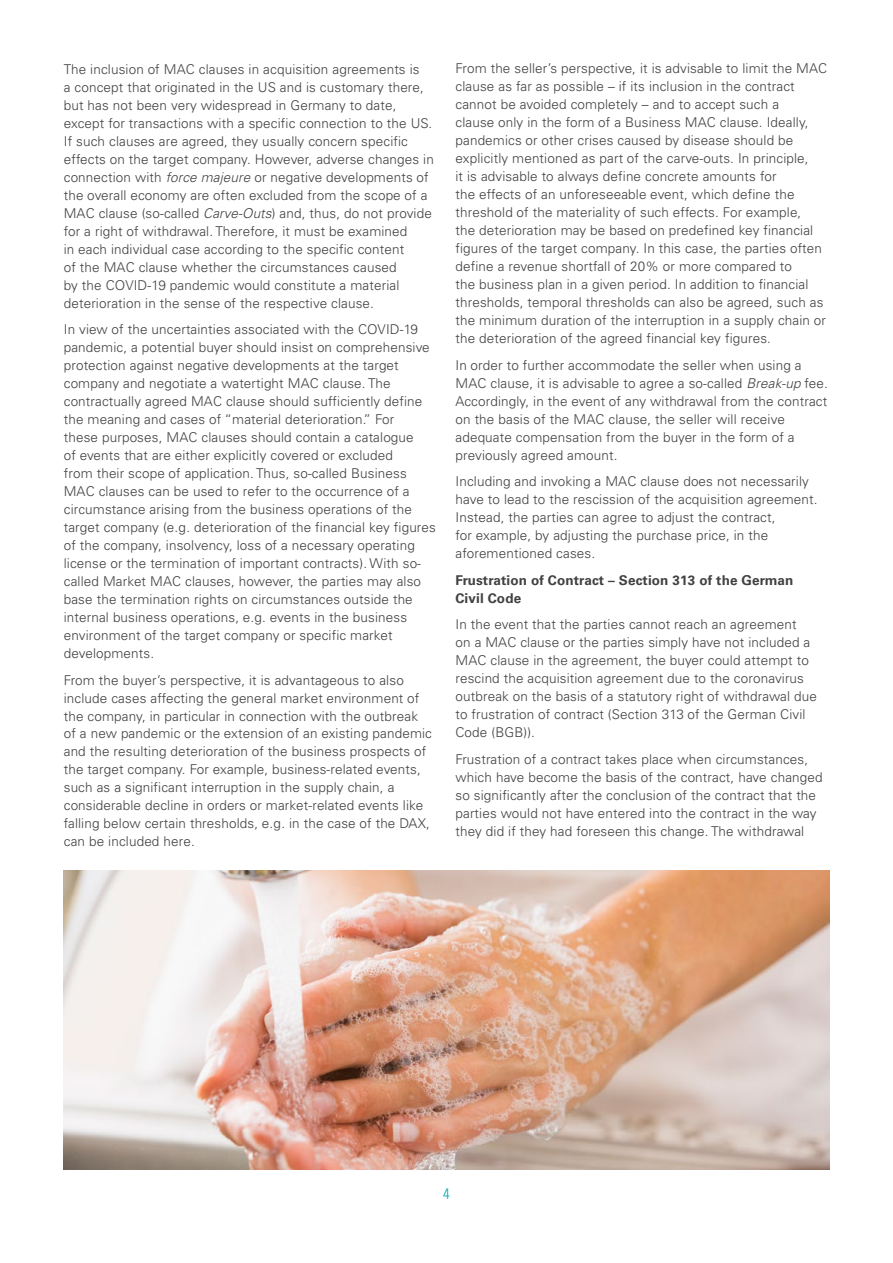
<style>
.page{position:relative;width:893px;height:1263px;background:#fff}
.page>*{position:absolute;margin:0;border:0;box-sizing:border-box;transform-origin:0 0}
.t1{font:15px "Univers LTCYR 47 Light Cond";color:#00a9b7}
.t2{font:300 13.5px/18px "Univers LTCYR 45";letter-spacing:.01em;color:#414042}
.t3{font:700 13.5px/18px "Univers LTCYR 65";letter-spacing:.01em;color:#414042}
.s1{font-style:italic}
</style>
<div class="page">
<img style="left:64px;top:870px;width:765px;height:299px">
<p class="t2" style="left:64px;top:59px;width:372px">The inclusion of MAC clauses in acquisition agreements is<br>a concept that originated in the US and is customary there, but has not been very widespread in Germany to date, except for transactions with a specific connection to the US.<br>If such clauses are agreed, they usually concern specific effects on the target company. However, adverse changes in connection with <span class="s1">force majeure</span> or negative developments of the overall economy are often excluded from the scope of a MAC clause (so-called <span class="s1">Carve-Outs</span>) and, thus, do not provide for a right of withdrawal. Therefore, it must be examined<br>in each individual case according to the specific content<br>of the MAC clause whether the circumstances caused<br>by the COVID-19 pandemic would constitute a material deterioration in the sense of the respective clause.</p>
<p class="t2" style="left:64px;top:320px;width:374px">In view of the uncertainties associated with the COVID-19 pandemic, a potential buyer should insist on comprehensive protection against negative developments at the target company and negotiate a watertight MAC clause. The contractually agreed MAC clause should sufficiently define the meaning and cases of “material deterioration.” For<br>these purposes, MAC clauses should contain a catalogue<br>of events that are either explicitly covered or excluded<br>from their scope of application. Thus, so-called Business MAC clauses can be used to refer to the occurrence of a circumstance arising from the business operations of the target company (e.g. deterioration of the financial key figures of the company, insolvency, loss of a necessary operating license or the termination of important contracts). With so&shy;called Market MAC clauses, however, the parties may also base the termination rights on circumstances outside the internal business operations, e.g. events in the business environment of the target company or specific market developments.</p>
<p class="t2" style="left:64px;top:670px;width:370px">From the buyer’s perspective, it is advantageous to also include cases affecting the general market environment of the company, in particular in connection with the outbreak of a new pandemic or the extension of an existing pandemic and the resulting deterioration of the business prospects of the target company. For example, business-related events, such as a significant interruption in the supply chain, a considerable decline in orders or market-related events like falling below certain thresholds, e.g. in the case of the DAX, can be included here.</p>
<p class="t2" style="left:455px;top:59px;width:373px">From the seller’s perspective, it is advisable to limit the MAC clause as far as possible – if its inclusion in the contract cannot be avoided completely – and to accept such a<br>clause only in the form of a Business MAC clause. Ideally, pandemics or other crises caused by disease should be explicitly mentioned as part of the carve-outs. In principle,<br>it is advisable to always define concrete amounts for<br>the effects of an unforeseeable event, which define the threshold of the materiality of such effects. For example,<br>the deterioration may be based on predefined key financial figures of the target company. In this case, the parties often define a revenue shortfall of 20% or more compared to<br>the business plan in a given period. In addition to financial thresholds, temporal thresholds can also be agreed, such as the minimum duration of the interruption in a supply chain or the deterioration of the agreed financial key figures.</p>
<p class="t2" style="left:455px;top:356px;width:374px">In order to further accommodate the seller when using a MAC clause, it is advisable to agree a so-called <span class="s1">Break-up</span> fee.<br>Accordingly, in the event of any withdrawal from the contract on the basis of the MAC clause, the seller will receive adequate compensation from the buyer in the form of a previously agreed amount.</p>
<p class="t2" style="left:455px;top:472px;width:364px">Including and invoking a MAC clause does not necessarily have to lead to the rescission of the acquisition agreement.<br>Instead, the parties can agree to adjust the contract,<br>for example, by adjusting the purchase price, in the aforementioned cases.</p>
<p class="t3" style="left:455px;top:570px;width:339px">Frustration of Contract – Section 313 of the German<br>Civil Code</p>
<p class="t2" style="left:455px;top:615px;width:363px">In the event that the parties cannot reach an agreement<br>on a MAC clause or the parties simply have not included a MAC clause in the agreement, the buyer could attempt to rescind the acquisition agreement due to the coronavirus outbreak on the basis of a statutory right of withdrawal due to frustration of contract (Section 313 of the German Civil Code (BGB)).</p>
<p class="t2" style="left:455px;top:750px;width:369px">Frustration of a contract takes place when circumstances, which have become the basis of the contract, have changed so significantly after the conclusion of the contract that the parties would not have entered into the contract in the way they did if they had foreseen this change. The withdrawal</p>
<p class="t1" style="left:443px;top:1184px;width:8px">4</p>
</div>
